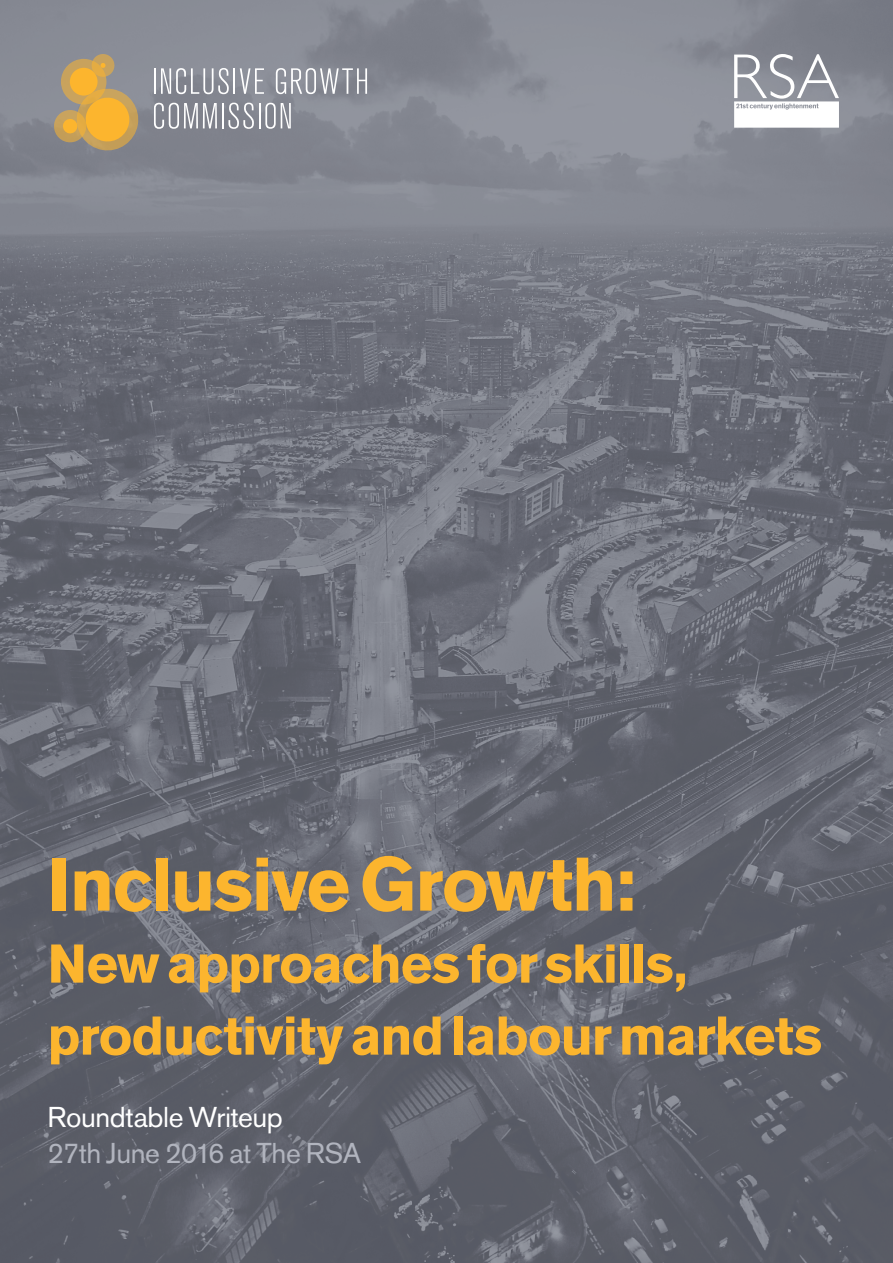
<style>
.page{position:relative;width:893px;height:1263px;background:#fff}
.page>*{position:absolute;margin:0;border:0;box-sizing:border-box;transform-origin:0 0}
.t1{font:700 75px "Akzidenz Grotesk Pro";letter-spacing:-.025em;color:#fcb52e}
.t2{font:700 54px/72px "Akzidenz Grotesk Pro";letter-spacing:-.02em;color:#fcb52e}
.t3{font:28.5px "Akzidenz Grotesk Pro";letter-spacing:-.02em;color:#b1b4be}
.t4{font:28.5px "Akzidenz Grotesk Pro";letter-spacing:-.015em;color:#fff}
</style>
<div class="page">
<img style="left:0;top:0;width:893px;height:1263px">
<div style="left:61px;top:59px;width:45px;height:46px;background:#c8a25d;border-radius:50%"></div>
<div style="left:70px;top:68px;width:28px;height:28px;background:#fcb52e;border-radius:50%"></div>
<svg style="left:92px;top:54px;width:22px;height:23px"></svg>
<svg style="left:54px;top:89px;width:84px;height:61px;background:#cba256"></svg>
<hr style="left:154px;top:68px;width:2px;height:26px;background:#fff">
<svg style="left:161px;top:68px;width:68px;height:26px;background:#a3a6ad"></svg>
<hr style="left:233px;top:68px;width:2px;height:26px;background:#fff">
<svg style="left:240px;top:68px;width:24px;height:26px"></svg>
<svg style="left:276px;top:68px;width:91px;height:26px"></svg>
<svg style="left:154px;top:103px;width:63px;height:26px"></svg>
<hr style="left:222px;top:103px;width:2px;height:25px;background:#fff">
<svg style="left:228px;top:103px;width:63px;height:26px"></svg>
<svg style="left:734px;top:54px;width:105px;height:74px"></svg>
<p class="t1" style="left:48px;top:836px;width:590px">Inclusive Growth:</p>
<p class="t2" style="left:48px;top:927px;width:776px">New approaches for skills, productivity and labour markets</p>
<p class="t4" style="left:48px;top:1098px;width:237px">Roundtable Writeup</p>
<p class="t3" style="left:48px;top:1134px;width:315px">27th June 2016 at The RSA</p>
</div>
